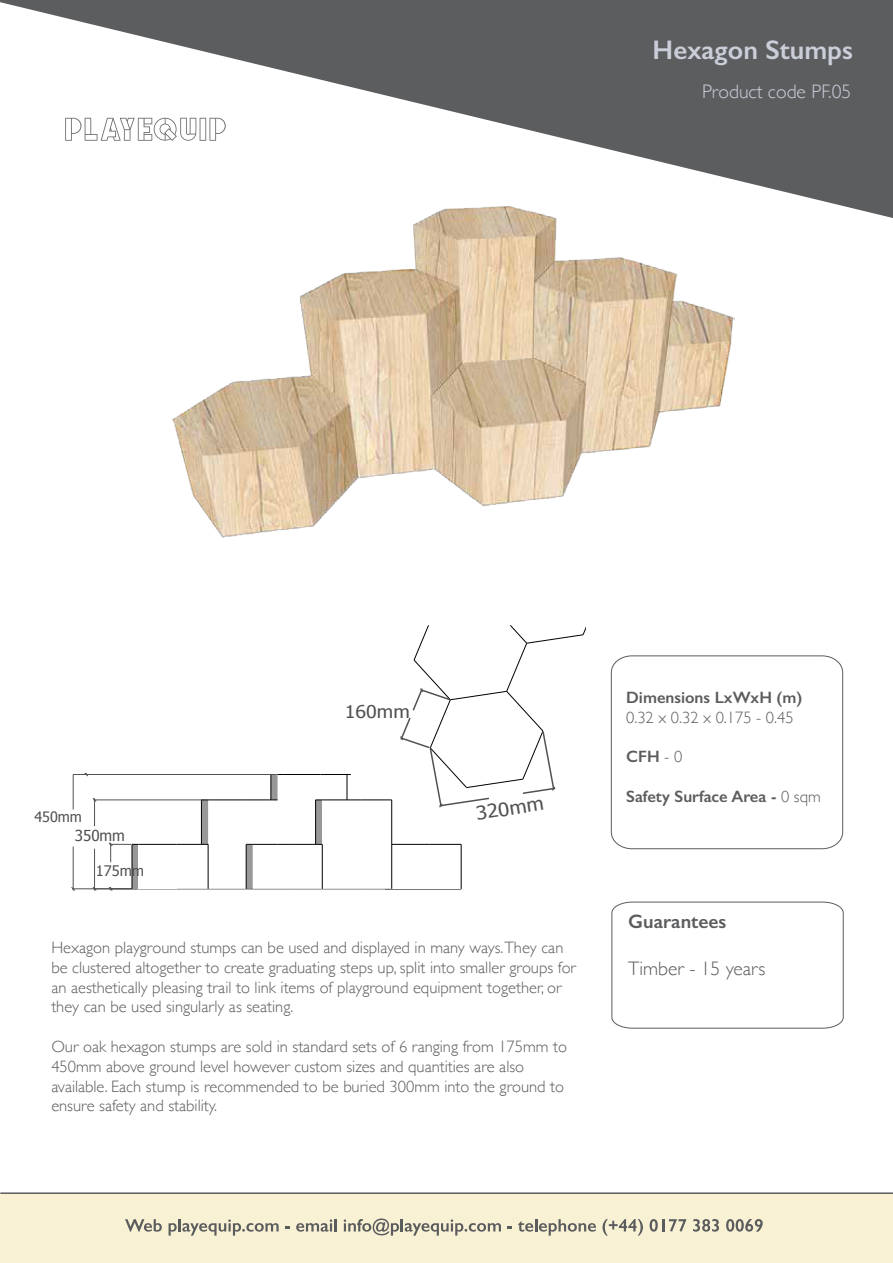
<style>
.page{position:relative;width:893px;height:1263px;background:#fff}
.page>*{position:absolute;margin:0;border:0;box-sizing:border-box;transform-origin:0 0}
.t1{font:600 27px "Gill Sans";color:#caced8}
.t2{font:300 19.5px "Gill Sans";color:#caced8}
.t3{font:300 19.5px "Gill Sans";color:#5b5c5e}
.t4{font:600 19.5px "Gill Sans";color:#5b5c5e}
.t5{font:18.6px "Tahoma";color:#515151;scale:1.11 1}
.t6{font:17.55px "Tahoma";color:#515151;scale:1.11 1}
.t7{font:300 16.5px/19.8px "Gill Sans";color:#5b5c5e}
.t8{font:600 16.5px "Gill Sans";color:#5b5c5e}
.t9{font:15.15px "Tahoma";color:#515151}
.t10{font:14.55px "Tahoma";color:#515151}
.t11{font:14.25px "Tahoma";color:#515151}
.s1{font-weight:300}
</style>
<div class="page">
<svg style="left:0;top:0;width:893px;height:218px;fill:#5b5d5f"></svg>
<div style="left:0;top:1193px;width:893px;height:70px;background:#f8f1d4"></div>
<svg style="left:125px;top:1219px;width:37px;height:12px"></svg>
<svg style="left:169px;top:1219px;width:110px;height:16px"></svg>
<svg style="left:296px;top:1219px;width:41px;height:12px"></svg>
<svg style="left:344px;top:1218px;width:157px;height:17px"></svg>
<svg style="left:518px;top:1219px;width:78px;height:16px"></svg>
<svg style="left:602px;top:1219px;width:41px;height:16px"></svg>
<svg style="left:650px;top:1219px;width:36px;height:12px"></svg>
<svg style="left:693px;top:1219px;width:26px;height:12px"></svg>
<svg style="left:726px;top:1219px;width:37px;height:12px"></svg>
<hr style="left:0;top:1192px;width:893px;height:2px;background:#5b5c5e">
<svg style="left:611px;top:901px;width:233px;height:128px"></svg>
<svg style="left:611px;top:655px;width:232px;height:194px"></svg>
<img style="left:171px;top:204px;width:563px;height:334px">
<hr style="left:72px;top:888px;width:60px;height:1px;background:#515151">
<svg style="left:71px;top:886px;width:5px;height:5px"></svg>
<div style="left:132px;top:844px;width:7px;height:45px;background:#989898"></div>
<hr style="left:132px;top:844px;width:1px;height:45px;background:#010101">
<hr style="left:139px;top:844px;width:38px;height:1px;background:#010101">
<hr style="left:461px;top:844px;width:1px;height:45px;background:#010101">
<hr style="left:430px;top:844px;width:31px;height:1px;background:#010101">
<hr style="left:392px;top:844px;width:38px;height:1px;background:#010101">
<svg style="left:177px;top:774px;width:215px;height:115px"></svg>
<svg style="left:108px;top:886px;width:31px;height:5px"></svg>
<svg style="left:108px;top:842px;width:31px;height:20px"></svg>
<hr style="left:93px;top:799px;width:114px;height:1px;background:#515151">
<svg style="left:92px;top:798px;width:5px;height:28px"></svg>
<hr style="left:94px;top:849px;width:1px;height:40px;background:#515151">
<hr style="left:73px;top:774px;width:203px;height:1px;background:#515151">
<hr style="left:73px;top:774px;width:1px;height:35px;background:#515151">
<hr style="left:73px;top:846px;width:1px;height:43px;background:#515151">
<svg style="left:400px;top:625px;width:185px;height:183px"></svg>
<svg style="left:65px;top:118px;width:161px;height:23px"></svg>
<h1 class="t1" style="left:653px;top:34px;width:202px">Hexagon Stumps</h1>
<p class="t2" style="left:702px;top:76px;width:151px">Product code PF.05</p>
<p class="t6" style="left:345px;top:700px;width:60px">160mm</p>
<p class="t11" style="left:34px;top:807px;width:49px">450mm</p>
<p class="t5" style="left:474px;top:801px;width:63px;rotate:-9deg">320mm</p>
<p class="t9" style="left:75px;top:825px;width:52px">350mm</p>
<p class="t10" style="left:96px;top:861px;width:50px">175mm</p>
<p class="t7" style="left:51px;top:937px;width:526px">Hexagon playground stumps can be used and displayed in many ways.They can be clustered altogether to create graduating steps up, split into smaller groups for an aesthetically pleasing trail to link items of playground equipment together, or they can be used singularly as seating.</p>
<p class="t7" style="left:51px;top:1036px;width:517px">Our oak hexagon stumps are sold in standard sets of 6 ranging from 175mm to 450mm above ground level however custom sizes and quantities are also available. Each stump is recommended to be buried 300mm into the ground to ensure safety and stability.</p>
<p class="t8" style="left:626px;top:687px;width:178px">Dimensions LxWxH (m)</p>
<p class="t7" style="left:626px;top:707px;width:169px">0.32 x 0.32 x 0.175 - 0.45</p>
<p class="t8" style="left:626px;top:747px;width:58px">CFH <span class="s1">- 0</span></p>
<p class="t8" style="left:626px;top:786px;width:196px">Safety Surface Area - <span class="s1">0 sqm</span></p>
<p class="t4" style="left:628px;top:909px;width:100px">Guarantees</p>
<p class="t3" style="left:628px;top:953px;width:139px">Timber - 15 years</p>
</div>
